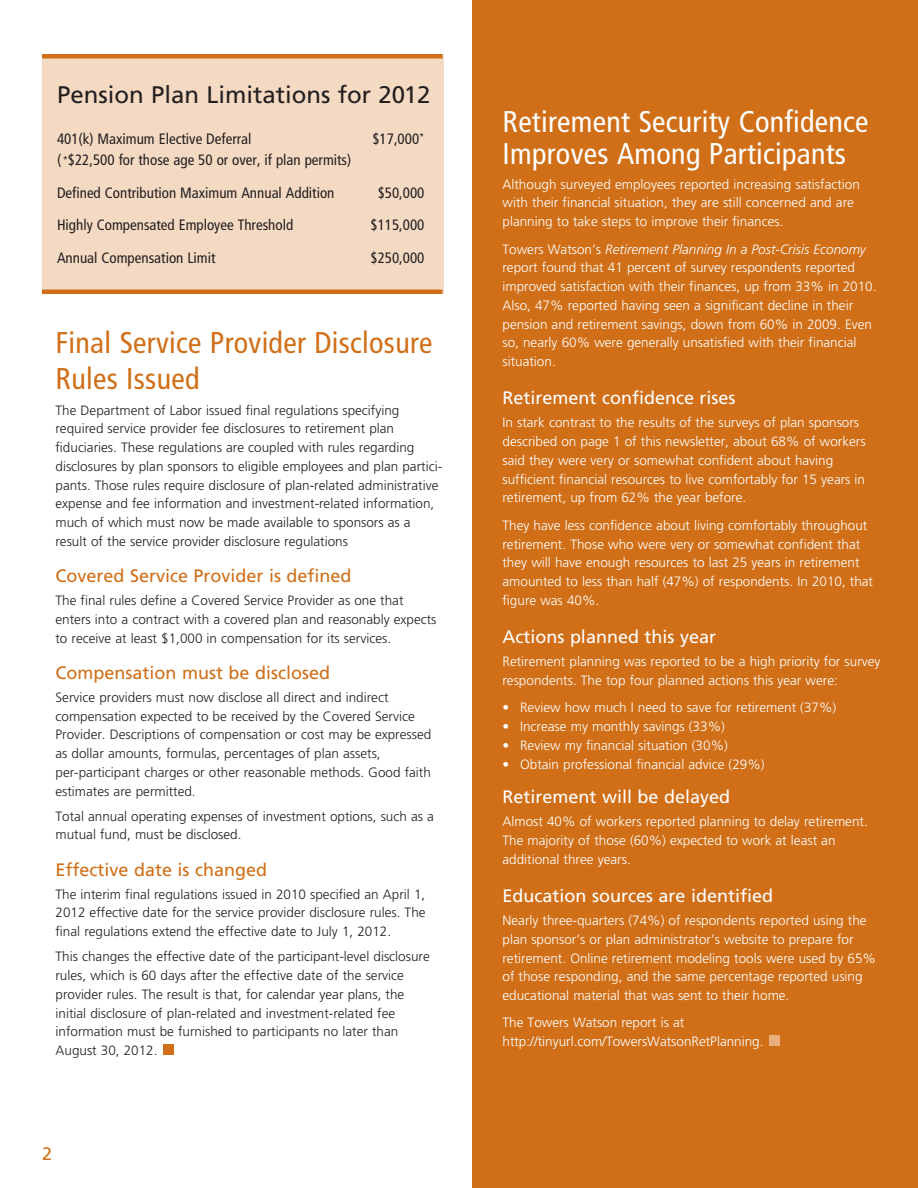
<style>
.page{position:relative;width:918px;height:1188px;background:#fff}
.page>*{position:absolute;margin:0;border:0;box-sizing:border-box;transform-origin:0 0}
.story_title{font:condensed 30px/31.5px "Frutiger LT Std";letter-spacing:.01em;color:#fff}
.story_title-2{font:condensed 30px/36px "Frutiger LT Std";letter-spacing:.01em;color:#d06f18}
.t1{font:24px "Frutiger";color:#231f20}
.story_subhead_revers{font:18px "Frutiger";color:#fff}
.story_subheads{font:18px "Frutiger";color:#d06f18}
.Body_Copy{font:condensed 15px "Frutiger LT Std";color:#231f20}
.Body_Copy-2{font:300 13.5px/18.8px "Frutiger";color:#fff}
.Body_Copy-3{font:300 13.5px/18.8px "Frutiger";color:#231f20}
.bullets{font:300 13.5px "Frutiger";color:#fff}
.s1{font-size:10.5px}
.s2{font-style:italic}
</style>
<div class="page">
<div style="left:163px;top:1044px;width:11px;height:11px;background:#d06f18"></div>
<div style="left:472px;top:0;width:446px;height:1188px;background:#d06f18"></div>
<div style="left:769px;top:1035px;width:11px;height:11px;background:#e7ae7c"></div>
<div style="left:42px;top:54px;width:402px;height:239px;background:#f5dac3"></div>
<hr style="left:42px;top:290px;width:400px;height:4px;background:#d06f18">
<hr style="left:42px;top:54px;width:400px;height:4px;background:#d06f18">
<p class="t1" style="left:57px;top:81px;width:375px">Pension Plan Limitations for 2012</p>
<p class="Body_Copy" style="left:57px;top:131px;width:196px">401(k) Maximum Elective Deferral</p>
<p class="Body_Copy" style="left:372px;top:131px;width:54px">$17,000<sup>*</sup></p>
<p class="Body_Copy" style="left:57px;top:152px;width:296px">( <span class="s1">*</span>$22,500 for those age 50 or over, if plan permits)</p>
<p class="Body_Copy" style="left:57px;top:184px;width:279px">Defined Contribution Maximum Annual Addition</p>
<p class="Body_Copy" style="left:378px;top:184px;width:48px">$50,000</p>
<p class="Body_Copy" style="left:57px;top:216px;width:238px">Highly Compensated Employee Threshold</p>
<p class="Body_Copy" style="left:370px;top:216px;width:55px">$115,000</p>
<p class="Body_Copy" style="left:57px;top:249px;width:160px">Annual Compensation Limit</p>
<p class="Body_Copy" style="left:370px;top:249px;width:55px">$250,000</p>
<p class="story_title-2" style="left:56px;top:325px;width:379px">Final Service Provider Disclosure<br>Rules Issued</p>
<p class="Body_Copy-3" style="left:56px;top:401px;width:388px">The Department of Labor issued final regulations specifying required service provider fee disclosures to retirement plan fiduciaries. These regulations are coupled with rules regarding disclosures by plan sponsors to eligible employees and plan partici&shy;pants. Those rules require disclosure of plan-related administrative expense and fee information and investment-related information, much of which must now be made available to sponsors as a result of the service provider disclosure regulations</p>
<p class="story_subheads" style="left:56px;top:565px;width:298px">Covered Service Provider is defined</p>
<p class="Body_Copy-3" style="left:56px;top:591px;width:383px">The final rules define a Covered Service Provider as one that enters into a contract with a covered plan and reasonably expects to receive at least $1,000 in compensation for its services.</p>
<p class="story_subheads" style="left:56px;top:662px;width:276px">Compensation must be disclosed</p>
<p class="Body_Copy-3" style="left:56px;top:688px;width:377px">Service providers must now disclose all direct and indirect compensation expected to be received by the Covered Service Provider. Descriptions of compensation or cost may be expressed as dollar amounts, formulas, percentages of plan assets, per-participant charges or other reasonable methods. Good faith estimates are permitted.</p>
<p class="Body_Copy-3" style="left:56px;top:807px;width:380px">Total annual operating expenses of investment options, such as a mutual fund, must be disclosed.</p>
<p class="story_subheads" style="left:56px;top:859px;width:213px">Effective date is changed</p>
<p class="Body_Copy-3" style="left:56px;top:885px;width:372px;text-align:justify">The interim final regulations issued in 2010 specified an April 1, 2012 effective date for the service provider disclosure rules. The final regulations extend the effective date to July 1, 2012.</p>
<p class="Body_Copy-3" style="left:56px;top:947px;width:376px">This changes the effective date of the participant-level disclosure rules, which is 60 days after the effective date of the service provider rules. The result is that, for calendar year plans, the initial disclosure of plan-related and investment-related fee information must be furnished to participants no later than August 30, 2012.</p>
<p class="story_subheads" style="left:42px;top:1143px;width:12px">2</p>
<p class="story_title" style="left:502px;top:106px;width:368px">Retirement Security Confidence<br>Improves Among Participants</p>
<p class="Body_Copy-2" style="left:502px;top:175px;width:359px">Although surveyed employees reported increasing satisfaction with their financial situation, they are still concerned and are planning to take steps to improve their finances.</p>
<p class="Body_Copy-2" style="left:502px;top:240px;width:375px">Towers Watson’s <span class="s2">Retirement Planning In a Post-Crisis Economy </span>report found that 41 percent of survey respondents reported improved satisfaction with their finances, up from 33% in 2010.<br>Also, 47% reported having seen a significant decline in their pension and retirement savings, down from 60% in 2009. Even so, nearly 60% were generally unsatisfied with their financial situation.</p>
<p class="story_subhead_revers" style="left:502px;top:388px;width:235px">Retirement confidence rises</p>
<p class="Body_Copy-2" style="left:502px;top:413px;width:365px">In stark contrast to the results of the surveys of plan sponsors described on page 1 of this newsletter, about 68% of workers said they were very or somewhat confident about having sufficient financial resources to live comfortably for 15 years in retirement, up from 62% the year before.</p>
<p class="Body_Copy-2" style="left:502px;top:516px;width:372px">They have less confidence about living comfortably throughout retirement. Those who were very or somewhat confident that they will have enough resources to last 25 years in retirement amounted to less than half (47%) of respondents. In 2010, that figure was 40%.</p>
<p class="story_subhead_revers" style="left:502px;top:626px;width:215px">Actions planned this year</p>
<p class="Body_Copy-2" style="left:502px;top:652px;width:380px">Retirement planning was reported to be a high priority for survey respondents. The top four planned actions this year were:</p>
<p class="bullets" style="left:502px;top:700px;width:335px">• Review how much I need to save for retirement (37%)</p>
<p class="bullets" style="left:502px;top:719px;width:224px">• Increase my monthly savings (33%)</p>
<p class="bullets" style="left:502px;top:738px;width:227px">• Review my financial situation (30%)</p>
<p class="bullets" style="left:502px;top:756px;width:264px">• Obtain professional financial advice (29%)</p>
<p class="story_subhead_revers" style="left:502px;top:786px;width:229px">Retirement will be delayed</p>
<p class="Body_Copy-2" style="left:502px;top:812px;width:367px">Almost 40% of workers reported planning to delay retirement.<br>The majority of those (60%) expected to work at least an additional three years.</p>
<p class="story_subhead_revers" style="left:502px;top:885px;width:272px">Education sources are identified</p>
<p class="Body_Copy-2" style="left:502px;top:911px;width:375px">Nearly three-quarters (74%) of respondents reported using the plan sponsor’s or plan administrator’s website to prepare for retirement. Online retirement modeling tools were used by 65% of those responding, and the same percentage reported using educational material that was sent to their home.</p>
<p class="Body_Copy-2" style="left:502px;top:1013px;width:263px">The Towers Watson report is at http://tinyurl.com/TowersWatsonRetPlanning.</p>
</div>
